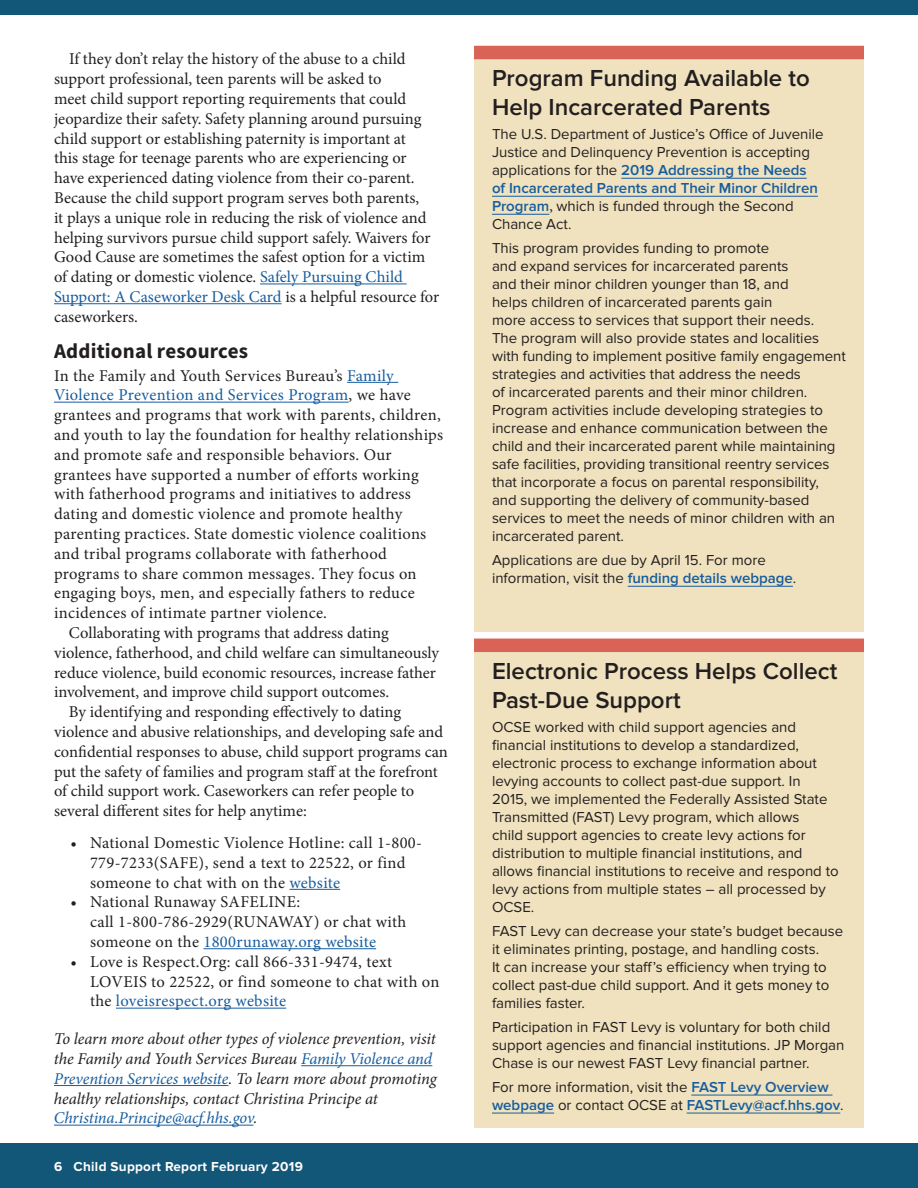
<style>
.page{position:relative;width:918px;height:1188px;background:#fff}
.page>*{position:absolute;margin:0;border:0;box-sizing:border-box;transform-origin:0 0}
.sidebarBorderHeading{font:600 24px/28.8px "Proxima Nova";color:#231f20}
.Subhead{font:700 21px "Source Sans Pro";letter-spacing:.01em;color:#231f20}
.noindent_after_subhe{font:16.5px/19.8px "Minion Pro";letter-spacing:.005em;color:#231f20}
.Normal_more_info{font:italic 16.5px/19.8px "Minion Pro";letter-spacing:-.01em;color:#231f20}
.sidebar{font:15px/18px "Proxima Nova";color:#231f20}
.t1{font:700 13.5px "Proxima Nova";letter-spacing:.02em;color:#fefefe}
.s1{color:#175d9e}
.s2{font-weight:600;color:#175d9e}
.s3{font-family:"Minion Pro"}
</style>
<div class="page">
<div style="left:0;top:1143px;width:918px;height:45px;background:#125778"></div>
<div style="left:0;top:0;width:918px;height:15px;background:#125778"></div>
<div style="left:474px;top:645px;width:390px;height:483px;background:#f0e2be"></div>
<div style="left:474px;top:639px;width:390px;height:13px;background:#d96357"></div>
<hr style="left:691px;top:1095px;width:141px;height:1px;background:#175d9e">
<hr style="left:492px;top:1113px;width:62px;height:1px;background:#175d9e">
<hr style="left:687px;top:1113px;width:153px;height:1px;background:#175d9e">
<div style="left:474px;top:52px;width:390px;height:580px;background:#f0e2be"></div>
<div style="left:474px;top:46px;width:390px;height:13px;background:#d96357"></div>
<hr style="left:621px;top:178px;width:186px;height:1px;background:#175d9e">
<hr style="left:492px;top:196px;width:326px;height:1px;background:#175d9e">
<hr style="left:492px;top:214px;width:57px;height:1px;background:#175d9e">
<hr style="left:628px;top:586px;width:165px;height:1px;background:#175d9e">
<hr style="left:260px;top:284px;width:147px;height:1px;background:#175d9e">
<hr style="left:54px;top:303px;width:228px;height:1px;background:#175d9e">
<hr style="left:347px;top:382px;width:51px;height:1px;background:#175d9e">
<hr style="left:54px;top:402px;width:295px;height:1px;background:#175d9e">
<hr style="left:289px;top:889px;width:51px;height:1px;background:#175d9e">
<hr style="left:203px;top:948px;width:173px;height:1px;background:#175d9e">
<hr style="left:116px;top:1008px;width:170px;height:1px;background:#175d9e">
<hr style="left:301px;top:1065px;width:131px;height:1px;background:#175d9e">
<hr style="left:54px;top:1085px;width:174px;height:1px;background:#175d9e">
<hr style="left:54px;top:1125px;width:199px;height:1px;background:#175d9e">
<p class="noindent_after_subhe" style="left:54px;top:49px;width:387px;text-indent:15px">If they don’t relay the history of the abuse to a child support professional, teen parents will be asked to<br>meet child support reporting requirements that could jeopardize their safety. Safety planning around pursuing child support or establishing paternity is important at<br>this stage for teenage parents who are experiencing or have experienced dating violence from their co-parent.<br>Because the child support program serves both parents,<br>it plays a unique role in reducing the risk of violence and helping survivors pursue child support safely. Waivers for Good Cause are sometimes the safest option for a victim of dating or domestic violence. <span class="s1">Safely Pursuing Child Support: A Caseworker Desk Card</span> is a helpful resource for caseworkers.</p>
<p class="Subhead" style="left:54px;top:337px;width:196px">Additional resources</p>
<p class="noindent_after_subhe" style="left:54px;top:366px;width:391px">In the Family and Youth Services Bureau’s <span class="s1">Family Violence Prevention and Services Program</span>, we have grantees and programs that work with parents, children, and youth to lay the foundation for healthy relationships and promote safe and responsible behaviors. Our grantees have supported a number of efforts working with fatherhood programs and initiatives to address dating and domestic violence and promote healthy parenting practices. State domestic violence coalitions and tribal programs collaborate with fatherhood programs to share common messages. They focus on engaging boys, men, and especially fathers to reduce incidences of intimate partner violence.</p>
<p class="noindent_after_subhe" style="left:54px;top:623px;width:387px;text-indent:15px">Collaborating with programs that address dating violence, fatherhood, and child welfare can simultaneously reduce violence, build economic resources, increase father involvement, and improve child support outcomes.</p>
<p class="noindent_after_subhe" style="left:54px;top:702px;width:395px;text-indent:15px">By identifying and responding effectively to dating violence and abusive relationships, and developing safe and confidential responses to abuse, child support programs can put the safety of families and program staff at the forefront of child support work. Caseworkers can refer people to several different sites for help anytime:</p>
<p class="noindent_after_subhe" style="left:90px;top:833px;width:334px;text-indent:-20px">• National Domestic Violence Hotline: call 1-800-<br>779-7233(SAFE), send a text to 22522, or find someone to chat with on the <span class="s1">website</span></p>
<p class="noindent_after_subhe" style="left:90px;top:892px;width:318px;text-indent:-20px">• National Runaway SAFELINE:<br>call 1-800-786-2929(RUNAWAY) or chat with someone on the <span class="s1">1800runaway.org website</span></p>
<p class="noindent_after_subhe" style="left:90px;top:952px;width:351px;text-indent:-20px">• Love is Respect.Org: call 866-331-9474, text<br>LOVEIS to 22522, or find someone to chat with on the <span class="s1">loveisrespect.org website</span></p>
<p class="Normal_more_info" style="left:54px;top:1029px;width:384px">To learn more about other types of violence prevention, visit the Family and Youth Services Bureau <span class="s1">Family Violence and Prevention Services website</span>. To learn more about promoting healthy relationships, contact Christina Principe at <span class="s1">Christina.Principe@acf.hhs.gov</span>.</p>
<p class="t1" style="left:54px;top:1159px;width:250px">6 Child Support Report February 2019</p>
<p class="sidebarBorderHeading" style="left:492px;top:65px;width:319px">Program Funding Available to<br>Help Incarcerated Parents</p>
<p class="sidebar" style="left:492px;top:125px;width:333px">The U.S. Department of Justice’s Office of Juvenile Justice and Delinquency Prevention is accepting applications for the <span class="s2">2019 Addressing the Needs of Incarcerated Parents and Their Minor Children Program</span><span class="s3">,</span> which is funded through the Second Chance Act.</p>
<p class="sidebar" style="left:492px;top:239px;width:355px">This program provides funding to promote<br>and expand services for incarcerated parents<br>and their minor children younger than 18, and<br>helps children of incarcerated parents gain<br>more access to services that support their needs.<br>The program will also provide states and localities with funding to implement positive family engagement strategies and activities that address the needs<br>of incarcerated parents and their minor children.<br>Program activities include developing strategies to increase and enhance communication between the child and their incarcerated parent while maintaining safe facilities, providing transitional reentry services that incorporate a focus on parental responsibility, and supporting the delivery of community-based services to meet the needs of minor children with an incarcerated parent.</p>
<p class="sidebar" style="left:492px;top:551px;width:306px">Applications are due by April 15. For more information, visit the <span class="s2">funding details webpage</span>.</p>
<p class="sidebarBorderHeading" style="left:492px;top:657px;width:347px">Electronic Process Helps Collect<br>Past-Due Support</p>
<p class="sidebar" style="left:492px;top:718px;width:348px">OCSE worked with child support agencies and financial institutions to develop a standardized, electronic process to exchange information about levying accounts to collect past-due support. In 2015, we implemented the Federally Assisted State Transmitted (FAST) Levy program, which allows<br>child support agencies to create levy actions for distribution to multiple financial institutions, and allows financial institutions to receive and respond to levy actions from multiple states – all processed by OCSE.</p>
<p class="sidebar" style="left:492px;top:922px;width:353px">FAST Levy can decrease your state’s budget because it eliminates printing, postage, and handling costs.<br>It can increase your staff’s efficiency when trying to collect past-due child support. And it gets money to families faster.</p>
<p class="sidebar" style="left:492px;top:1018px;width:354px">Participation in FAST Levy is voluntary for both child support agencies and financial institutions. JP Morgan<br>Chase is our newest FAST Levy financial partner.</p>
<p class="sidebar" style="left:492px;top:1078px;width:353px">For more information, visit the <span class="s2">FAST Levy Overview webpage</span> or contact OCSE at <span class="s2">FASTLevy@acf.hhs.gov</span>.</p>
</div>
